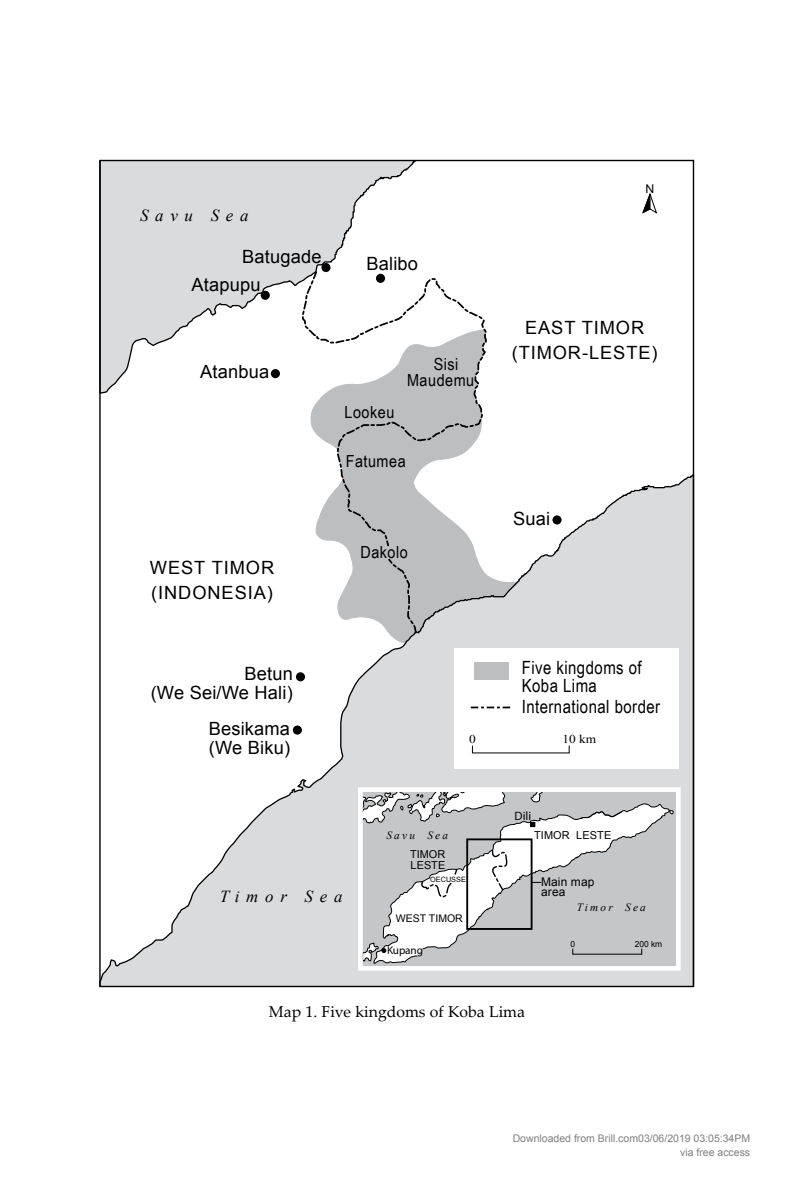
<style>
.page{position:relative;width:794px;height:1191px;background:#fff}
.page>*{position:absolute;margin:0;border:0;box-sizing:border-box;transform-origin:0 0}
.t1{font:18.2px/18.2px "Arial";letter-spacing:.01em;color:#000;text-align:right}
.t2{font:18.2px/25.2px "Arial";letter-spacing:.05em;color:#000;text-align:center}
.t3{font:18.2px/18.2px "Arial Narrow";letter-spacing:.025em;color:#000}
.t4{font:italic 16.8px "Times New Roman";letter-spacing:.4em;color:#000}
.t5{font:16.62px "Arial Narrow";letter-spacing:.03em;color:#000;scale:1.05 1}
.t6{font:15.75px "Palatino Linotype";color:#000}
.t7{font:12.08px "Times New Roman";color:#000;scale:1.11 1}
.t8{font:12.08px "Helvetica";color:#010101}
.t9{font:12.08px "Arial Narrow";color:#000;scale:1.25 1}
.t10{font:11.9px/9.8px "Arial";letter-spacing:.01em;color:#010101}
.t11{font:italic 11.2px "Times New Roman";letter-spacing:.2em;color:#010101}
.t12{font:11.2px "Helvetica";letter-spacing:-.01em;color:#010101}
.t13{font:11.03px/11px "Arial";letter-spacing:.005em;color:#010101}
.t14{font:10.5px/14px "Arial";color:#808080;text-align:right}
.t15{font:10.5px "Arial";color:#010101}
.t16{font:8.4px "Arial";color:#010101}
.t17{font:7.35px "Arial";color:#010101}
</style>
<div class="page">
<svg style="left:99px;top:159px;width:318px;height:235px;fill:#dadbdc"></svg>
<svg style="left:101px;top:471px;width:594px;height:516px"></svg>
<svg style="left:301px;top:271px;width:186px;height:363px"></svg>
<div style="left:296px;top:672px;width:9px;height:9px;background:#000;border-radius:50%"></div>
<div style="left:293px;top:725px;width:9px;height:9px;background:#000;border-radius:50%"></div>
<div style="left:271px;top:369px;width:9px;height:9px;background:#000;border-radius:50%"></div>
<div style="left:261px;top:291px;width:9px;height:9px;background:#000;border-radius:50%"></div>
<div style="left:552px;top:515px;width:9px;height:9px;background:#000;border-radius:50%"></div>
<div style="left:376px;top:274px;width:9px;height:9px;background:#000;border-radius:50%"></div>
<div style="left:321px;top:263px;width:9px;height:9px;background:#000;border-radius:50%"></div>
<div style="left:385px;top:546px;width:5px;height:13px;background:#bcbec0"></div>
<div style="left:454px;top:648px;width:224px;height:120px;background:#fff"></div>
<svg style="left:471px;top:706px;width:40px;height:2px"></svg>
<div style="left:474px;top:661px;width:34px;height:18px;background:#bcbec0"></div>
<svg style="left:642px;top:193px;width:15px;height:20px"></svg>
<div style="left:360px;top:789px;width:318px;height:179px;background:#c4c6c8"></div>
<svg style="left:373px;top:803px;width:297px;height:168px"></svg>
<svg style="left:364px;top:793px;width:142px;height:36px"></svg>
<svg style="left:530px;top:786px;width:12px;height:16px"></svg>
<svg style="left:669px;top:810px;width:4px;height:6px"></svg>
<svg style="left:580px;top:810px;width:43px;height:9px"></svg>
<svg style="left:489px;top:848px;width:19px;height:44px"></svg>
<svg style="left:421px;top:867px;width:38px;height:70px;background:#efefef"></svg>
<div style="left:358px;top:787px;width:322px;height:183px;border:5px solid #fff"></div>
<svg style="left:530px;top:822px;width:5px;height:5px"></svg>
<div style="left:466px;top:838px;width:66px;height:92px;border:2px solid #000"></div>
<svg style="left:362px;top:942px;width:24px;height:20px"></svg>
<svg style="left:416px;top:947px;width:8px;height:10px"></svg>
<p class="t4" style="left:140px;top:204px;width:110px">Savu Sea</p>
<p class="t1" style="left:242px;top:248px;width:81px">Batugade</p>
<p class="t1" style="left:192px;top:275px;width:71px">Atapupu</p>
<p class="t1" style="left:200px;top:362px;width:71px">Atanbua</p>
<p class="t2" style="left:150px;top:554px;width:126px;text-align:left">WEST TIMOR (INDONESIA)</p>
<p class="t1" style="left:151px;top:665px;width:144px">Betun<br>(We Sei/We Hali)</p>
<p class="t1" style="left:209px;top:720px;width:83px;text-align:left">Besikama (We Biku)</p>
<p class="t1" style="left:366px;top:255px;width:53px">Balibo</p>
<p class="t5" style="left:434px;top:352px;width:25px">Sisi</p>
<p class="t5" style="left:407px;top:368px;width:65px">Maudemu</p>
<p class="t5" style="left:344px;top:400px;width:49px">Lookeu</p>
<p class="t5" style="left:346px;top:449px;width:59px">Fatumea</p>
<p class="t5" style="left:360px;top:540px;width:47px">Dakolo</p>
<p class="t9" style="left:645px;top:179px;width:9px">N</p>
<p class="t2" style="left:511px;top:315px;width:147px">EAST TIMOR (TIMOR-LESTE)</p>
<p class="t1" style="left:513px;top:509px;width:39px">Suai</p>
<p class="t3" style="left:522px;top:657px;width:122px">Five kingdoms of<br>Koba Lima</p>
<p class="t3" style="left:522px;top:696px;width:140px">International border</p>
<p class="t7" style="left:469px;top:731px;width:8px">0</p>
<p class="t7" style="left:562px;top:731px;width:32px">10 km</p>
<p class="t11" style="left:386px;top:827px;width:63px">Savu Sea</p>
<p class="t13" style="left:410px;top:849px;width:37px">TIMOR<br>LESTE</p>
<p class="t8" style="left:514px;top:808px;width:18px">Dili</p>
<p class="t13" style="left:534px;top:829px;width:79px">TIMOR LESTE</p>
<p class="t4" style="left:220px;top:884px;width:124px">Timor Sea</p>
<p class="t17" style="left:430px;top:874px;width:37px">OECUSSE</p>
<p class="t10" style="left:541px;top:877px;width:55px">Main map area</p>
<p class="t15" style="left:396px;top:911px;width:68px">WEST TIMOR</p>
<p class="t12" style="left:387px;top:943px;width:37px">Kupang</p>
<p class="t11" style="left:577px;top:900px;width:70px">Timor Sea</p>
<p class="t16" style="left:570px;top:938px;width:6px">0</p>
<p class="t16" style="left:635px;top:938px;width:29px">200 km</p>
<p class="t6" style="left:269px;top:1000px;width:258px">Map 1. Five kingdoms of Koba Lima</p>
<p class="t14" style="left:513px;top:1132px;width:239px">Downloaded from Brill.com03/06/2019 03:05:34PM via free access</p>
</div>
